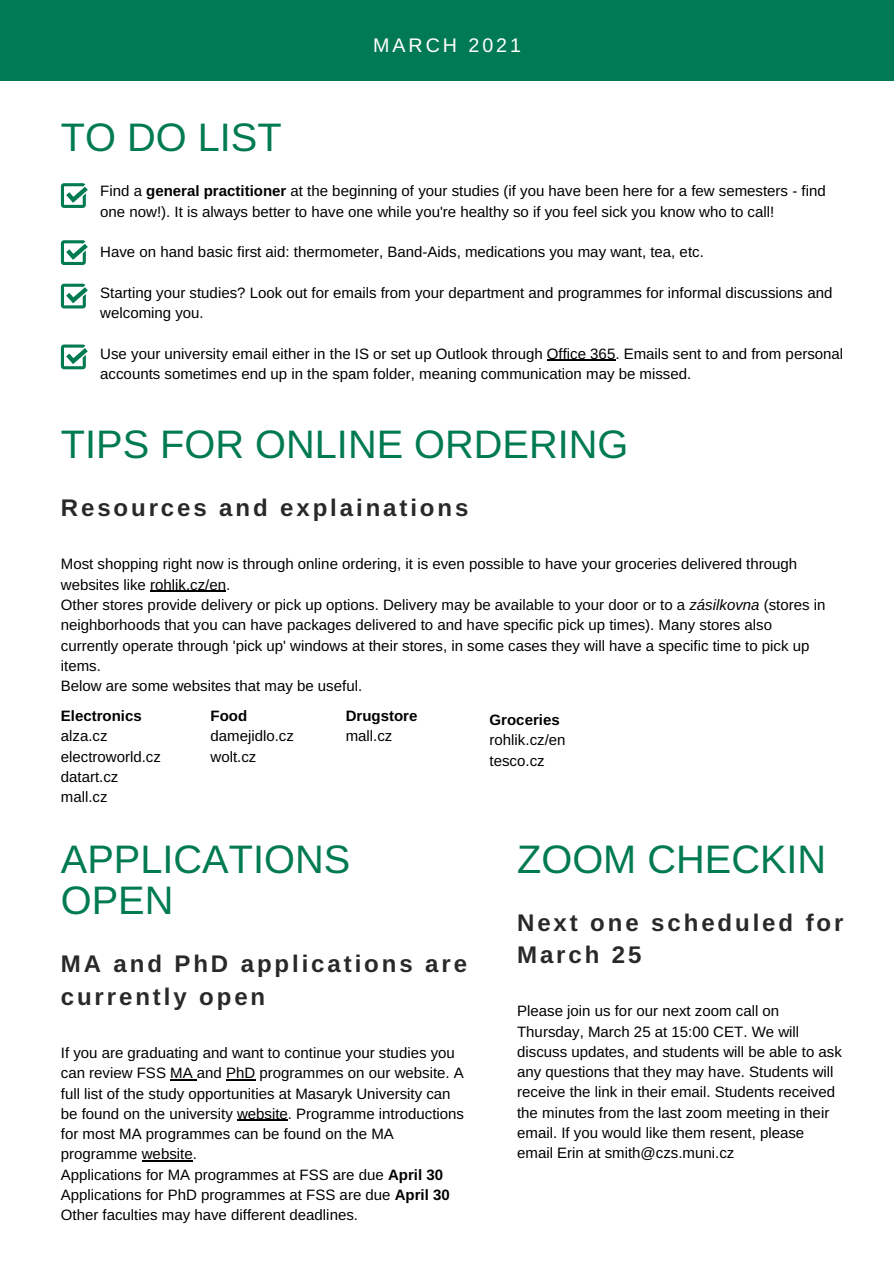
<style>
.page{position:relative;width:894px;height:1264px;background:#fff}
.page>*{position:absolute;margin:0;border:0;box-sizing:border-box;transform-origin:0 0}
.t1{font:39.75px/41.7px "Arimo";color:#007a53}
.t2{font:700 24px/32.7px "Arimo";letter-spacing:.12em;color:#292929}
.t3{font:19.65px "Arimo";letter-spacing:.15em;color:#fff}
.t4{font:15px/20.2px "Arimo";color:#000}
.t5{font:700 15px "Arimo";color:#000}
.s1{font-weight:700}
.s2{font-style:italic}
</style>
<div class="page">
<div style="left:0;top:0;width:893px;height:81px;background:#007a53"></div>
<svg style="left:61px;top:183px;width:27px;height:25px"></svg>
<hr style="left:546px;top:359px;width:69px;height:2px;background:#000">
<svg style="left:61px;top:240px;width:27px;height:25px"></svg>
<svg style="left:170px;top:1079px;width:27px;height:1px"></svg>
<svg style="left:226px;top:1079px;width:29px;height:1px"></svg>
<hr style="left:237px;top:1119px;width:51px;height:1px;background:#000">
<hr style="left:142px;top:1160px;width:51px;height:1px;background:#000">
<svg style="left:61px;top:284px;width:27px;height:24px"></svg>
<hr style="left:150px;top:591px;width:76px;height:1px;background:#000">
<svg style="left:61px;top:344px;width:27px;height:25px"></svg>
<p class="t1" style="left:61px;top:116px;width:222px">TO DO LIST</p>
<p class="t3" style="left:373px;top:34px;width:149px">MARCH 2021</p>
<p class="t4" style="left:100px;top:181px;width:726px">Find a <span class="s1">general practitioner</span> at the beginning of your studies (if you have been here for a few semesters - find one now!). It is always better to have one while you're healthy so if you feel sick you know who to call!</p>
<p class="t4" style="left:100px;top:242px;width:605px">Have on hand basic first aid: thermometer, Band-Aids, medications you may want, tea, etc.</p>
<p class="t4" style="left:100px;top:282px;width:733px">Starting your studies? Look out for emails from your department and programmes for informal discussions and welcoming you.</p>
<p class="t4" style="left:100px;top:343px;width:744px">Use your university email either in the IS or set up Outlook through Office 365. Emails sent to and from personal accounts sometimes end up in the spam folder, meaning communication may be missed.</p>
<p class="t1" style="left:61px;top:424px;width:569px">TIPS FOR ONLINE ORDERING</p>
<p class="t2" style="left:61px;top:492px;width:409px">Resources and explainations</p>
<p class="t4" style="left:61px;top:554px;width:737px">Most shopping right now is through online ordering, it is even possible to have your groceries delivered through websites like rohlik.cz/en.</p>
<p class="t4" style="left:61px;top:594px;width:766px">Other stores provide delivery or pick up options. Delivery may be available to your door or to a <span class="s2">zásilkovna</span> (stores in neighborhoods that you can have packages delivered to and have specific pick up times). Many stores also currently operate through 'pick up' windows at their stores, in some cases they will have a specific time to pick up items.</p>
<p class="t4" style="left:61px;top:675px;width:303px">Below are some websites that may be useful.</p>
<p class="t5" style="left:61px;top:707px;width:82px">Electronics</p>
<p class="t4" style="left:61px;top:726px;width:48px">alza.cz</p>
<p class="t4" style="left:61px;top:746px;width:102px">electroworld.cz</p>
<p class="t4" style="left:61px;top:766px;width:59px">datart.cz</p>
<p class="t4" style="left:61px;top:787px;width:48px">mall.cz</p>
<p class="t5" style="left:210px;top:707px;width:38px">Food</p>
<p class="t4" style="left:210px;top:726px;width:85px">damejidlo.cz</p>
<p class="t4" style="left:210px;top:746px;width:47px">wolt.cz</p>
<p class="t5" style="left:345px;top:707px;width:73px">Drugstore</p>
<p class="t4" style="left:345px;top:726px;width:48px">mall.cz</p>
<p class="t5" style="left:489px;top:711px;width:72px">Groceries</p>
<p class="t4" style="left:489px;top:730px;width:77px">rohlik.cz/en</p>
<p class="t4" style="left:489px;top:750px;width:57px">tesco.cz</p>
<p class="t1" style="left:61px;top:837px;width:291px">APPLICATIONS<br>OPEN</p>
<p class="t2" style="left:61px;top:947px;width:407px">MA and PhD applications are currently open</p>
<p class="t4" style="left:61px;top:1042px;width:404px">If you are graduating and want to continue your studies you can review FSS MA and PhD programmes on our website. A full list of the study opportunities at Masaryk University can be found on the university website. Programme introductions for most MA programmes can be found on the MA programme website.</p>
<p class="t4" style="left:61px;top:1164px;width:383px">Applications for MA programmes at FSS are due <span class="s1">April 30</span></p>
<p class="t4" style="left:61px;top:1184px;width:390px">Applications for PhD programmes at FSS are due <span class="s1">April 30</span></p>
<p class="t4" style="left:61px;top:1204px;width:298px">Other faculties may have different deadlines.</p>
<p class="t1" style="left:517px;top:837px;width:310px">ZOOM CHECKIN</p>
<p class="t2" style="left:517px;top:905px;width:328px">Next one scheduled for<br>March 25</p>
<p class="t4" style="left:517px;top:1000px;width:326px">Please join us for our next zoom call on Thursday, March 25 at 15:00 CET. We will discuss updates, and students will be able to ask any questions that they may have. Students will receive the link in their email. Students received the minutes from the last zoom meeting in their email. If you would like them resent, please email Erin at smith@czs.muni.cz</p>
</div>
